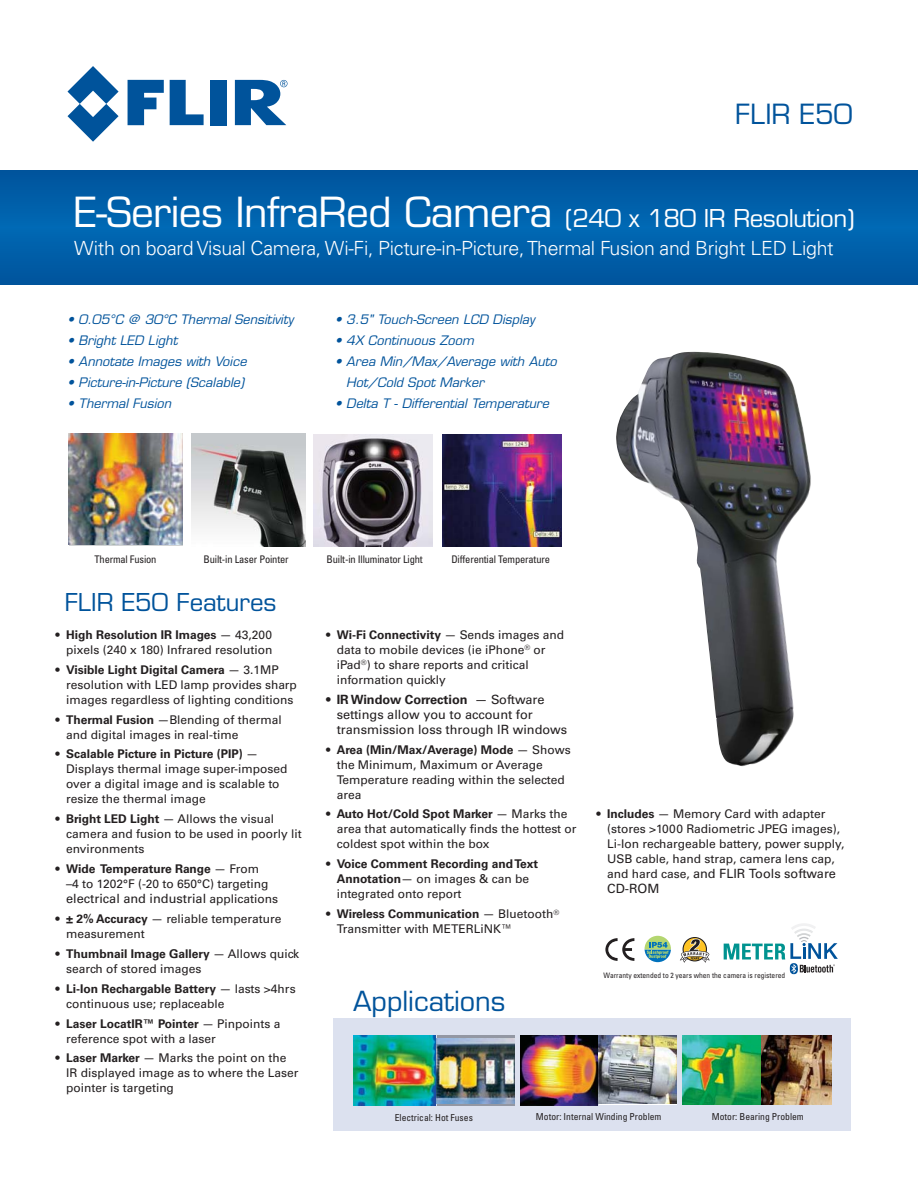
<style>
.page{position:relative;width:918px;height:1188px;background:#fff}
.page>*{position:absolute;margin:0;border:0;box-sizing:border-box;transform-origin:0 0}
.t1{font:40.5px "Eurostile LT";letter-spacing:-.015em;color:#fff}
.t2{font:27.15px "Eurostile LT";color:#00539b}
.t3{font:27px "Eurostile LT";color:#00539b}
.t4{font:24px "Eurostile LT";color:#00539b}
.t5{font:300 19.5px "Univers LT";letter-spacing:-.015em;color:#fff}
.t6{font:italic 12.75px/21px "Eurostile LT";letter-spacing:.005em;color:#00539b}
.t7{font:12.75px/15px "Univers LT";color:#231f20}
.t8{font:12px/15px "Univers LT";color:#231f20}
.t9{font:700 12px/15px "Univers LT";color:#231f20}
.t10{font:condensed 10.5px "Univers LT";letter-spacing:-.015em;color:#231f20}
.t11{font:condensed 9.6px "Univers LT";color:#231f20}
.t12{font:condensed 7.5px "Univers LT";color:#231f20}
.s1{font-size:24px}
.s2{font-weight:700}
.s3{font-size:12px}
.s4{font-weight:400}
</style>
<div class="page">
<div style="left:333px;top:1018px;width:517px;height:113px;background:#dce1ef"></div>
<svg style="left:128px;top:80px;width:36px;height:45px"></svg>
<svg style="left:170px;top:80px;width:34px;height:45px"></svg>
<div style="left:211px;top:80px;width:16px;height:45px;background:#00539b"></div>
<svg style="left:67px;top:66px;width:52px;height:76px"></svg>
<svg style="left:235px;top:80px;width:52px;height:45px"></svg>
<div style="left:0;top:170px;width:918px;height:114px;background:#005ea7"></div>
<img style="left:69px;top:433px;width:114px;height:112px">
<img style="left:191px;top:434px;width:114px;height:112px">
<img style="left:442px;top:435px;width:119px;height:112px">
<img style="left:353px;top:1035px;width:82px;height:70px">
<svg style="left:437px;top:1035px;width:77px;height:70px"></svg>
<img style="left:437px;top:1038px;width:77px;height:65px">
<img style="left:520px;top:1035px;width:79px;height:70px">
<img style="left:599px;top:1035px;width:77px;height:70px">
<img style="left:682px;top:1035px;width:150px;height:70px">
<img style="left:761px;top:1035px;width:71px;height:69px">
<svg style="left:680px;top:937px;width:30px;height:26px"></svg>
<svg style="left:605px;top:938px;width:29px;height:23px"></svg>
<svg style="left:645px;top:936px;width:26px;height:26px"></svg>
<svg style="left:724px;top:923px;width:114px;height:51px"></svg>
<img style="left:313px;top:434px;width:120px;height:112px">
<img style="left:616px;top:351px;width:195px;height:416px">
<h2 class="t2" style="left:735px;top:104px;width:119px">FLIR E50</h2>
<h1 class="t1" style="left:74px;top:196px;width:782px">E-Series InfraRed Camera <span class="s1">(240 x 180 IR Resolution)</span></h1>
<h3 class="t5" style="left:74px;top:241px;width:761px">With on board Visual Camera, Wi-Fi, Picture-in-Picture, Thermal Fusion and Bright LED Light</h3>
<p class="t6" style="left:68px;top:310px;width:227px">• 0.05°C @ 30°C Thermal Sensitivity</p>
<p class="t6" style="left:68px;top:331px;width:111px">• Bright LED Light</p>
<p class="t6" style="left:68px;top:352px;width:181px">• Annotate Images with Voice</p>
<p class="t6" style="left:68px;top:373px;width:178px">• Picture-in-Picture (Scalable)</p>
<p class="t6" style="left:68px;top:394px;width:105px">• Thermal Fusion</p>
<p class="t6" style="left:335px;top:310px;width:201px">• 3.5" Touch-Screen LCD Display</p>
<p class="t6" style="left:335px;top:331px;width:140px">• 4X Continuous Zoom</p>
<p class="t6" style="left:346px;top:352px;width:212px;text-indent:-11px">• Area Min/Max/Average with Auto<br>Hot/Cold Spot Marker</p>
<p class="t6" style="left:335px;top:394px;width:215px">• Delta T - Differential Temperature</p>
<p class="t10" style="left:95px;top:556px;width:64px">Thermal Fusion</p>
<p class="t10" style="left:203px;top:556px;width:87px">Built-in Laser Pointer</p>
<p class="t10" style="left:327px;top:556px;width:98px">Built-in Illuminator Light</p>
<p class="t10" style="left:451px;top:556px;width:100px">Differential Temperature</p>
<h3 class="t4" style="left:65px;top:593px;width:213px">FLIR E50 Features</h3>
<p class="t8" style="left:56px;top:628px;width:218px;text-align:right">• <span class="s2">High Resolution IR Images</span> — 43,200 pixels (240 x 180) Infrared resolution</p>
<p class="t8" style="left:66px;top:663px;width:232px;text-indent:-11px">• <span class="s2">Visible Light Digital Camera</span> — 3.1MP resolution with LED lamp provides sharp images regardless of lighting conditions</p>
<p class="t8" style="left:66px;top:713px;width:217px;text-indent:-11px">• <span class="s2">Thermal Fusion</span> —Blending of thermal and digital images in real-time</p>
<p class="t8" style="left:66px;top:748px;width:223px;text-indent:-11px">• <span class="s2">Scalable Picture in Picture (PIP)</span> — Displays thermal image super-imposed over a digital image and is scalable to resize the thermal image</p>
<p class="t8" style="left:66px;top:813px;width:237px;text-indent:-11px">• <span class="s2">Bright LED Light</span> — Allows the visual camera and fusion to be used in poorly lit environments</p>
<p class="t8" style="left:66px;top:862px;width:204px;text-indent:-11px">• <span class="s2">Wide Temperature Range</span> — From –4 to 1202°F (-20 to 650°C) targeting</p>
<p class="t7" style="left:66px;top:892px;width:213px">electrical and industrial <span class="s3">applications</span></p>
<p class="t8" style="left:66px;top:912px;width:217px;text-indent:-11px">• <span class="s2">± 2% Accuracy</span> — reliable temperature measurement</p>
<p class="t8" style="left:66px;top:947px;width:234px;text-indent:-11px">• <span class="s2">Thumbnail Image Gallery</span> — Allows quick search of stored images</p>
<p class="t8" style="left:66px;top:982px;width:231px;text-indent:-11px">• <span class="s2">Li-Ion Rechargable Battery</span> — lasts &gt;4hrs continuous use; replaceable</p>
<p class="t8" style="left:66px;top:1017px;width:216px;text-indent:-11px">• <span class="s2">Laser LocatIR™ Pointer</span> — Pinpoints a reference spot with a laser</p>
<p class="t8" style="left:66px;top:1052px;width:234px;text-indent:-11px">• <span class="s2">Laser Marker</span> — Marks the point on the<br>IR displayed image as to where the Laser pointer is targeting</p>
<p class="t8" style="left:337px;top:628px;width:229px;text-indent:-11px">• <span class="s2">Wi-Fi Connectivity</span> — Sends images and data to mobile devices (ie iPhone<sup>®</sup> or iPad<sup>®</sup>) to share reports and critical information quickly</p>
<p class="t7" style="left:337px;top:693px;width:232px;text-indent:-11px">• <span class="s2">IR Window Correction</span> — Software settings allow you to account for transmission loss through IR windows</p>
<p class="t8" style="left:337px;top:743px;width:236px;text-indent:-11px">• <span class="s2">Area (Min/Max/Average) Mode</span> — Shows the Minimum, Maximum or Average<br>Temperature reading within the selected area</p>
<p class="t8" style="left:337px;top:808px;width:241px;text-indent:-11px">• <span class="s2">Auto Hot/Cold Spot Marker</span> — Marks the area that automatically finds the hottest or coldest spot within the box</p>
<p class="t9" style="left:337px;top:858px;width:203px;text-indent:-11px"><span class="s4">•</span> Voice Comment Recording and Text<br>Annotation<span class="s4">— on images &amp; can be integrated onto report</span></p>
<p class="t8" style="left:337px;top:907px;width:224px;text-indent:-11px">• <span class="s2">Wireless Communication</span> — Bluetooth<sup>®<br></sup>Transmitter with METERLiNK™</p>
<h3 class="t3" style="left:353px;top:991px;width:154px">Applications</h3>
<p class="t8" style="left:607px;top:807px;width:239px;text-indent:-11px">• <span class="s2">Includes</span> — Memory Card with adapter (stores &gt;1000 Radiometric JPEG images), Li-Ion rechargeable battery, power supply, USB cable, hand strap, camera lens cap,</p>
<p class="t7" style="left:607px;top:867px;width:230px"><span class="s3">and hard case,</span> and FLIR Tools software<br>CD-ROM</p>
<p class="t12" style="left:604px;top:973px;width:183px">Warranty extended to 2 years when the camera is registered</p>
<p class="t11" style="left:395px;top:1114px;width:80px">Electrical: Hot Fuses</p>
<p class="t11" style="left:536px;top:1114px;width:127px">Motor: Internal Winding Problem</p>
<p class="t11" style="left:712px;top:1113px;width:94px">Motor: Bearing Problem</p>
</div>
